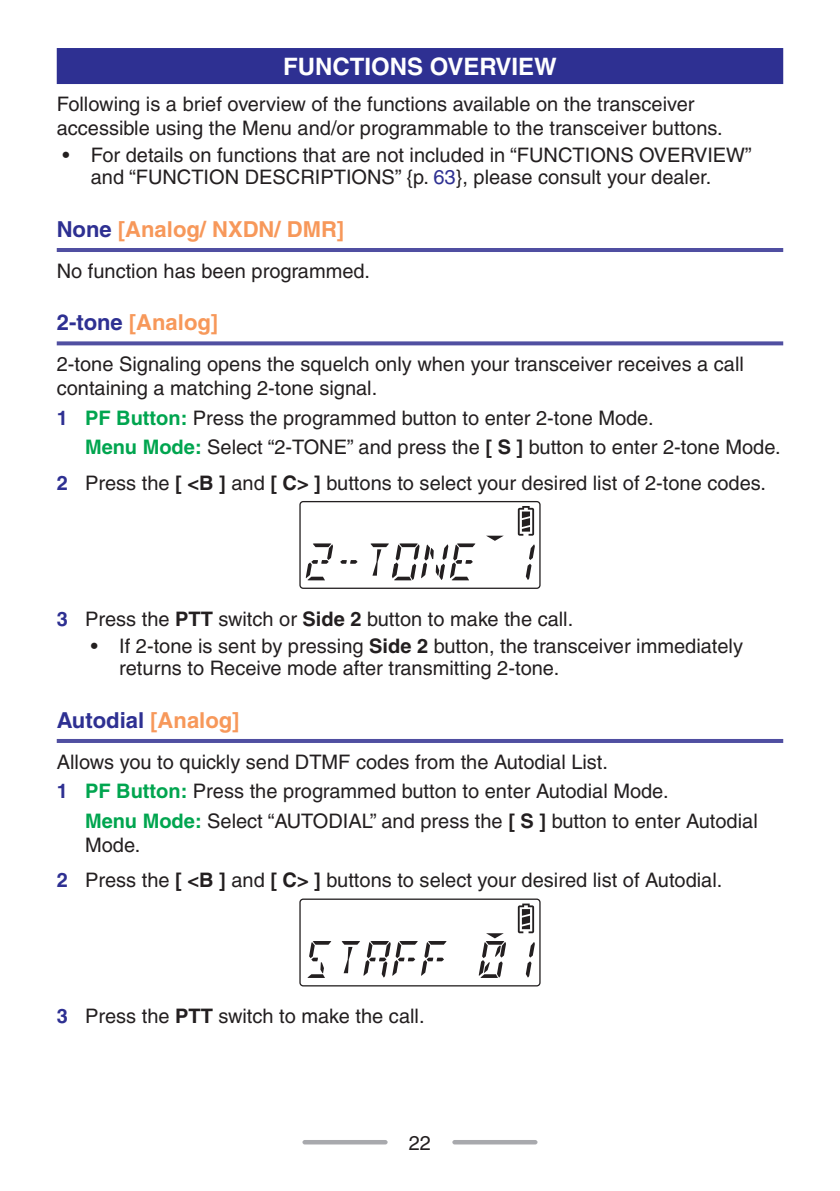
<style>
.page{position:relative;width:840px;height:1191px;background:#fff}
.page>*{position:absolute;margin:0;border:0;box-sizing:border-box;transform-origin:0 0}
.t1{font:700 24px "Helvetica";color:#fff}
.t2{font:700 22px "Helvetica";color:#f7985a}
.t3{font:700 22px "Helvetica";color:#2e3092}
.t4{font:20px/24px "Helvetica";color:#231f20}
.s1{color:#2e3092}
.s2{font-weight:700;color:#2e3092}
.s3{font-weight:700;color:#00a54f}
.s4{font-weight:700}
.s5{color:#f7985a}
</style>
<div class="page">
<hr style="left:452px;top:1140px;width:85px;height:4px;background:#a8a9ad;border-radius:2px">
<hr style="left:302px;top:1140px;width:85px;height:4px;background:#a8a9ad;border-radius:2px">
<div style="left:57px;top:48px;width:725px;height:36px;background:#2e3092"></div>
<hr style="left:57px;top:248px;width:725px;height:4px;background:#504fa1">
<svg style="left:57px;top:341px;width:725px;height:4px;background:#6160aa"></svg>
<hr style="left:57px;top:739px;width:725px;height:4px;background:#504fa1">
<div style="left:299px;top:501px;width:241px;height:88px;border:1px solid #231f20;border-radius:3px"></div>
<svg style="left:517px;top:506px;width:17px;height:29px"></svg>
<svg style="left:486px;top:535px;width:17px;height:6px"></svg>
<svg style="left:305px;top:543px;width:28px;height:37px"></svg>
<svg style="left:340px;top:560px;width:17px;height:4px"></svg>
<svg style="left:370px;top:543px;width:105px;height:37px"></svg>
<svg style="left:525px;top:544px;width:9px;height:36px"></svg>
<div style="left:299px;top:898px;width:241px;height:88px;border:1px solid #231f20;border-radius:3px"></div>
<svg style="left:517px;top:903px;width:17px;height:30px"></svg>
<svg style="left:307px;top:941px;width:24px;height:37px"></svg>
<svg style="left:341px;top:941px;width:105px;height:36px"></svg>
<svg style="left:478px;top:933px;width:28px;height:45px"></svg>
<svg style="left:525px;top:942px;width:9px;height:35px"></svg>
<p class="t1" style="left:283px;top:52px;width:275px">FUNCTIONS OVERVIEW</p>
<p class="t4" style="left:57px;top:92px;width:667px">Following is a brief overview of the functions available on the transceiver accessible using the Menu and/or programmable to the transceiver buttons.</p>
<p class="t4" style="left:91px;top:144px;width:662px;line-height:22px;text-indent:-28px">• For details on functions that are not included in “FUNCTIONS OVERVIEW” and “FUNCTION DESCRIPTIONS” {p. <span class="s1">63</span>}, please consult your dealer.</p>
<p class="t2" style="left:57px;top:215px;width:289px"><span class="s1">None</span> [Analog/ NXDN/ DMR]</p>
<p class="t4" style="left:57px;top:259px;width:315px">No function has been programmed.</p>
<p class="t2" style="left:57px;top:309px;width:163px"><span class="s1">2-tone</span> [Analog]</p>
<p class="t4" style="left:57px;top:352px;width:688px">2-tone Signaling opens the squelch only when your transceiver receives a call containing a matching 2-tone signal.</p>
<p class="t4" style="left:85px;top:403px;width:696px;line-height:29.6px;text-indent:-28px"><span class="s2">1</span> <span class="s3">PF Button:</span> Press the programmed button to enter 2-tone Mode.<br><span class="s3">Menu Mode:</span> Select “2-TONE” and press the <span class="s4">[ S ]</span> button to enter 2-tone Mode.</p>
<p class="t4" style="left:57px;top:471px;width:710px"><span class="s2">2</span> Press the <span class="s4">[ &lt;B ]</span> and <span class="s4">[ C&gt; ]</span> buttons to select your desired list of 2-tone codes.</p>
<p class="t4" style="left:57px;top:606px;width:518px"><span class="s2">3</span> Press the <span class="s4">PTT</span> switch or <span class="s4">Side 2</span> button to make the call.</p>
<p class="t4" style="left:119px;top:635px;width:625px;line-height:22px;text-indent:-28px">• If 2-tone is sent by pressing <span class="s4">Side 2</span> button, the transceiver immediately returns to Receive mode after transmitting 2-tone.</p>
<p class="t3" style="left:57px;top:706px;width:184px">Autodial <span class="s5">[Analog]</span></p>
<p class="t4" style="left:57px;top:749px;width:552px">Allows you to quickly send DTMF codes from the Autodial List.</p>
<p class="t4" style="left:57px;top:779px;width:613px"><span class="s2">1</span> <span class="s3">PF Button:</span> Press the programmed button to enter Autodial Mode.</p>
<p class="t4" style="left:85px;top:809px;width:673px"><span class="s3">Menu Mode:</span> Select “AUTODIAL” and press the <span class="s4">[ S ]</span> button to enter Autodial</p>
<p class="t4" style="left:57px;top:827px;width:666px;line-height:35.4px;text-indent:28px">Mode.<br><span class="s2">2</span> Press the <span class="s4">[ &lt;B ]</span> and <span class="s4">[ C&gt; ]</span> buttons to select your desired list of Autodial.</p>
<p class="t4" style="left:57px;top:1004px;width:369px"><span class="s2">3</span> Press the <span class="s4">PTT</span> switch to make the call.</p>
<p class="t4" style="left:408px;top:1130px;width:24px">22</p>
</div>
